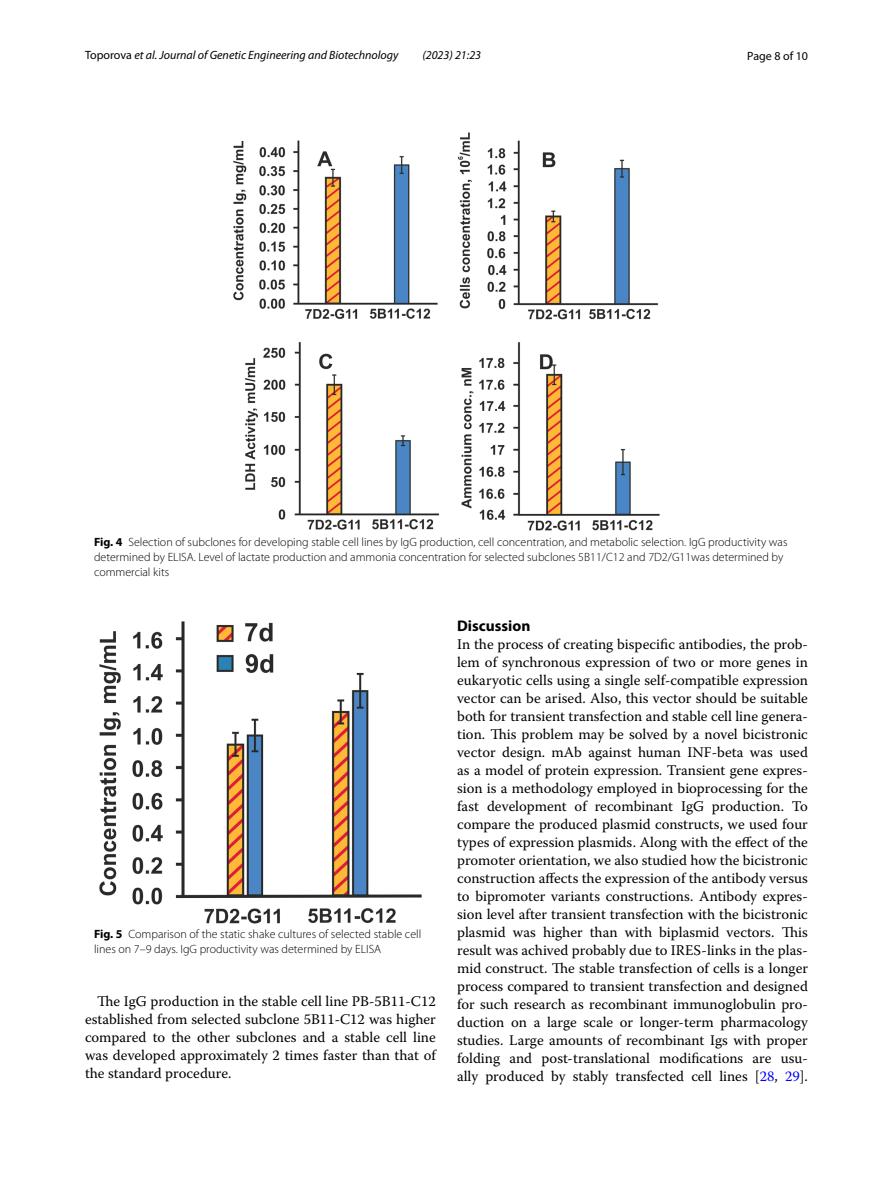
<style>
.page{position:relative;width:893px;height:1187px;background:#fff}
.page>*{position:absolute;margin:0;border:0;box-sizing:border-box;transform-origin:0 0}
.t1{font:700 15.45px "Myriad Pro";color:#000}
.t2{font:14.7px/18px "Warnock Pro";color:#000;text-align:justify}
.t3{font:300 12px/15px "Myriad Pro";color:#000}
.t4{font:italic 12px "Myriad Pro";color:#000}
.t5{font:12px "Myriad Pro";color:#000}
.s1{font-style:normal}
.s2{font-weight:700}
.s3{color:#00f}
</style>
<div class="page">
<img style="left:234px;top:133px;width:425px;height:397px">
<img style="left:100px;top:621px;width:321px;height:302px">
<p class="t4" style="left:85px;top:48px;width:315px"><span class="s1">Toporova</span> et al. Journal of Genetic Engineering and Biotechnology</p>
<p class="t4" style="left:422px;top:48px;width:60px">(2023) 21:23</p>
<p class="t5" style="left:747px;top:48px;width:62px">Page 8 of 10</p>
<p class="t3" style="left:94px;top:534px;width:695px"><span class="s2">Fig. 4</span> Selection of subclones for developing stable cell lines by IgG production, cell concentration, and metabolic selection. IgG productivity was determined by ELISA. Level of lactate production and ammonia concentration for selected subclones 5B11/C12 and 7D2/G11was determined by commercial kits</p>
<p class="t3" style="left:94px;top:926px;width:329px"><span class="s2">Fig. 5</span> Comparison of the static shake cultures of selected stable cell lines on 7–9 days. IgG productivity was determined by ELISA</p>
<p class="t2" style="left:85px;top:991px;width:352px;text-indent:12px">The IgG production in the stable cell line PB-5B11-C12 established from selected subclone 5B11-C12 was higher compared to the other subclones and a stable cell line was developed approximately 2 times faster than that of the standard procedure.</p>
<p class="t1" style="left:457px;top:615px;width:75px">Discussion</p>
<p class="t2" style="left:457px;top:635px;width:352px">In the process of creating bispecific antibodies, the prob&shy;lem of synchronous expression of two or more genes in eukaryotic cells using a single self-compatible expression vector can be arised. Also, this vector should be suitable both for transient transfection and stable cell line genera&shy;tion. This problem may be solved by a novel bicistronic vector design. mAb against human INF-beta was used as a model of protein expression. Transient gene expres&shy;sion is a methodology employed in bioprocessing for the fast development of recombinant IgG production. To compare the produced plasmid constructs, we used four types of expression plasmids. Along with the effect of the promoter orientation, we also studied how the bicistronic construction affects the expression of the antibody versus to bipromoter variants constructions. Antibody expres&shy;sion level after transient transfection with the bicistronic plasmid was higher than with biplasmid vectors. This result was achived probably due to IRES-links in the plas&shy;mid construct. The stable transfection of cells is a longer process compared to transient transfection and designed for such research as recombinant immunoglobulin pro&shy;duction on a large scale or longer-term pharmacology studies. Large amounts of recombinant Igs with proper folding and post-translational modifications are usu&shy;ally produced by stably transfected cell lines [<span class="s3">28</span>, <span class="s3">29</span>].</p>
</div>
